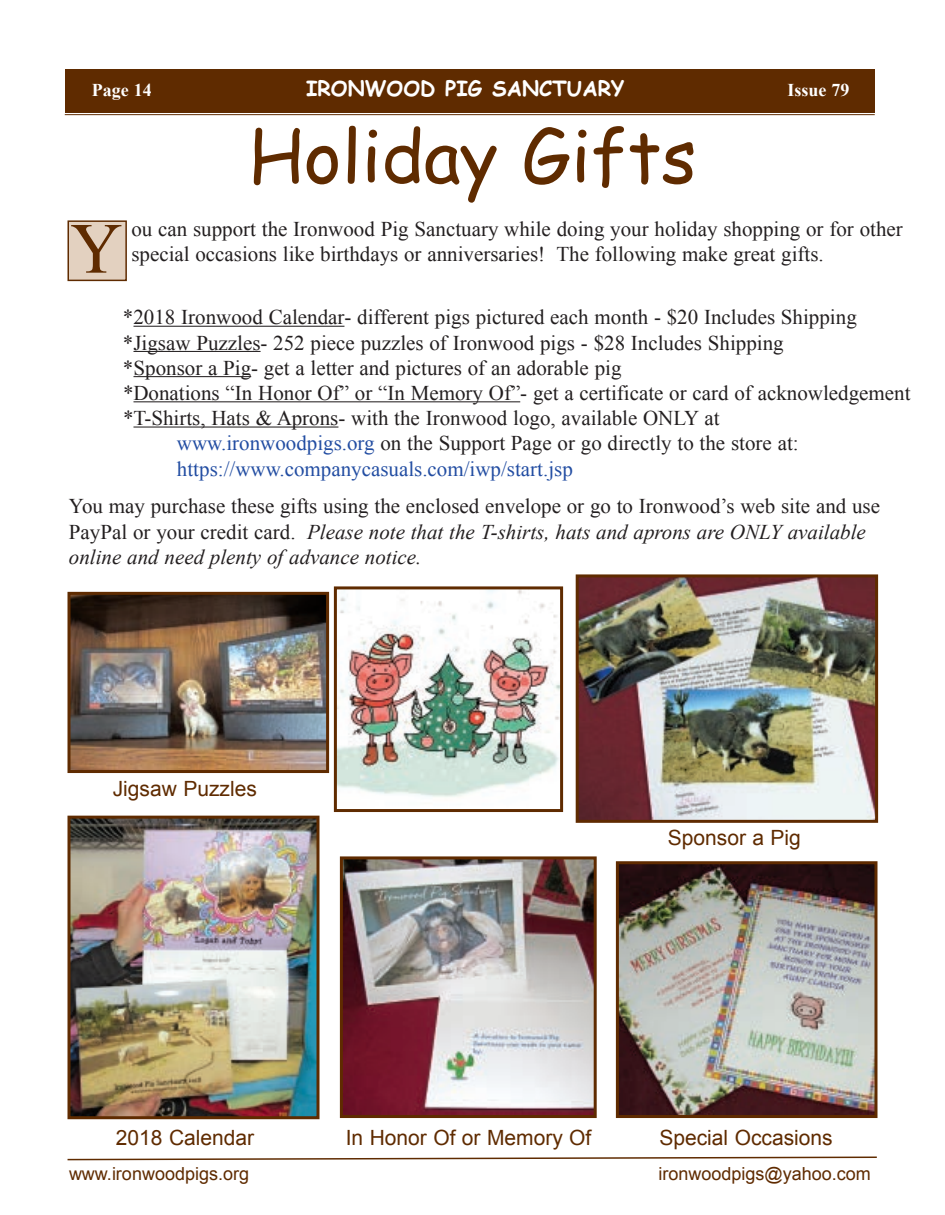
<style>
.page{position:relative;width:945px;height:1215px;background:#fff}
.page>*{position:absolute;margin:0;border:0;box-sizing:border-box;transform-origin:0 0}
.t1{font:72px "Comic Sans MS";color:#5f2b00}
.t2{font:72px "Times New Roman";color:#5f2b00}
.t3{font:21px/25.2px "Times New Roman";color:#231f20}
.t4{font:21px "Arial";color:#5f2b00}
.t5{font:21px "Times New Roman";color:#224da2}
.t6{font:700 21px "Comic Sans MS";color:#fff}
.t7{font:18px "Arial";color:#5f2b00}
.t8{font:700 18px "Times New Roman";color:#fff}
.s1{color:#224da2}
.s2{font-style:italic}
</style>
<div class="page">
<hr style="left:134px;top:326px;width:210px;height:1px;background:#231f20">
<hr style="left:134px;top:351px;width:127px;height:1px;background:#231f20">
<hr style="left:134px;top:376px;width:117px;height:1px;background:#231f20">
<hr style="left:134px;top:401px;width:386px;height:1px;background:#231f20">
<hr style="left:134px;top:427px;width:204px;height:1px;background:#231f20">
<hr style="left:65px;top:114px;width:810px;height:1px;background:#5f2b00">
<svg style="left:67px;top:1156px;width:810px;height:5px"></svg>
<div style="left:65px;top:69px;width:810px;height:43px;background:#5f2b00"></div>
<img style="left:72px;top:596px;width:253px;height:173px">
<div style="left:68px;top:592px;width:261px;height:181px;border:3px solid #5f2b00"></div>
<img style="left:580px;top:578px;width:294px;height:241px">
<div style="left:576px;top:574px;width:302px;height:249px;border:3px solid #5f2b00"></div>
<img style="left:344px;top:860px;width:249px;height:254px">
<div style="left:340px;top:856px;width:257px;height:262px;border:3px solid #5f2b00"></div>
<img style="left:72px;top:820px;width:244px;height:295px">
<div style="left:68px;top:816px;width:252px;height:303px;border:3px solid #5f2b00"></div>
<div style="left:69px;top:222px;width:56px;height:58px;background:#e3d1c0"></div>
<div style="left:68px;top:220px;width:59px;height:61px;border:2px solid #5f2b00"></div>
<img style="left:620px;top:865px;width:254px;height:249px">
<div style="left:616px;top:861px;width:262px;height:257px;border:3px solid #5f2b00"></div>
<img style="left:338px;top:590px;width:221px;height:207px">
<div style="left:334px;top:586px;width:229px;height:226px;border:3px solid #5f2b00"></div>
<p class="t8" style="left:92px;top:78px;width:61px">Page 14</p>
<p class="t6" style="left:306px;top:73px;width:320px">IRONWOOD PIG SANCTUARY</p>
<p class="t8" style="left:788px;top:78px;width:63px">Issue 79</p>
<h1 class="t1" style="left:248px;top:103px;width:449px">Holiday Gifts</h1>
<h1 class="t2" style="left:70px;top:200px;width:53px">Y</h1>
<p class="t3" style="left:131px;top:216px;width:773px">ou can support the Ironwood Pig Sanctuary while doing your holiday shopping or for other special occasions like birthdays or anniversaries! The following make great gifts.</p>
<p class="t3" style="left:123px;top:305px;width:735px">*2018 Ironwood Calendar- different pigs pictured each month - $20 Includes Shipping</p>
<p class="t3" style="left:123px;top:330px;width:662px">*Jigsaw Puzzles- 252 piece puzzles of Ironwood pigs - $28 Includes Shipping</p>
<p class="t3" style="left:123px;top:355px;width:500px">*Sponsor a Pig- get a letter and pictures of an adorable pig</p>
<p class="t3" style="left:123px;top:380px;width:789px">*Donations “In Honor Of” or “In Memory Of”- get a certificate or card of acknowledgement</p>
<p class="t3" style="left:123px;top:405px;width:598px">*T-Shirts, Hats &amp; Aprons- with the Ironwood logo, available ONLY at</p>
<p class="t3" style="left:177px;top:431px;width:623px"><span class="s1">www.ironwoodpigs.org</span> on the Support Page or go directly to the store at:</p>
<p class="t5" style="left:177px;top:455px;width:397px">https://www.companycasuals.com/iwp/start.jsp</p>
<p class="t3" style="left:69px;top:494px;width:813px">You may purchase these gifts using the enclosed envelope or go to Ironwood’s web site and use<br>PayPal or your credit card. <span class="s2">Please note that the T-shirts, hats and aprons are ONLY available online and need plenty of advance notice.</span></p>
<p class="t4" style="left:113px;top:775px;width:146px">Jigsaw Puzzles</p>
<p class="t4" style="left:668px;top:824px;width:135px">Sponsor a Pig</p>
<p class="t4" style="left:116px;top:1124px;width:140px">2018 Calendar</p>
<p class="t4" style="left:346px;top:1124px;width:247px">In Honor Of or Memory Of</p>
<p class="t4" style="left:659px;top:1124px;width:175px">Special Occasions</p>
<p class="t7" style="left:69px;top:1162px;width:182px">www.ironwoodpigs.org</p>
<p class="t7" style="left:659px;top:1162px;width:214px">ironwoodpigs@yahoo.com</p>
</div>
